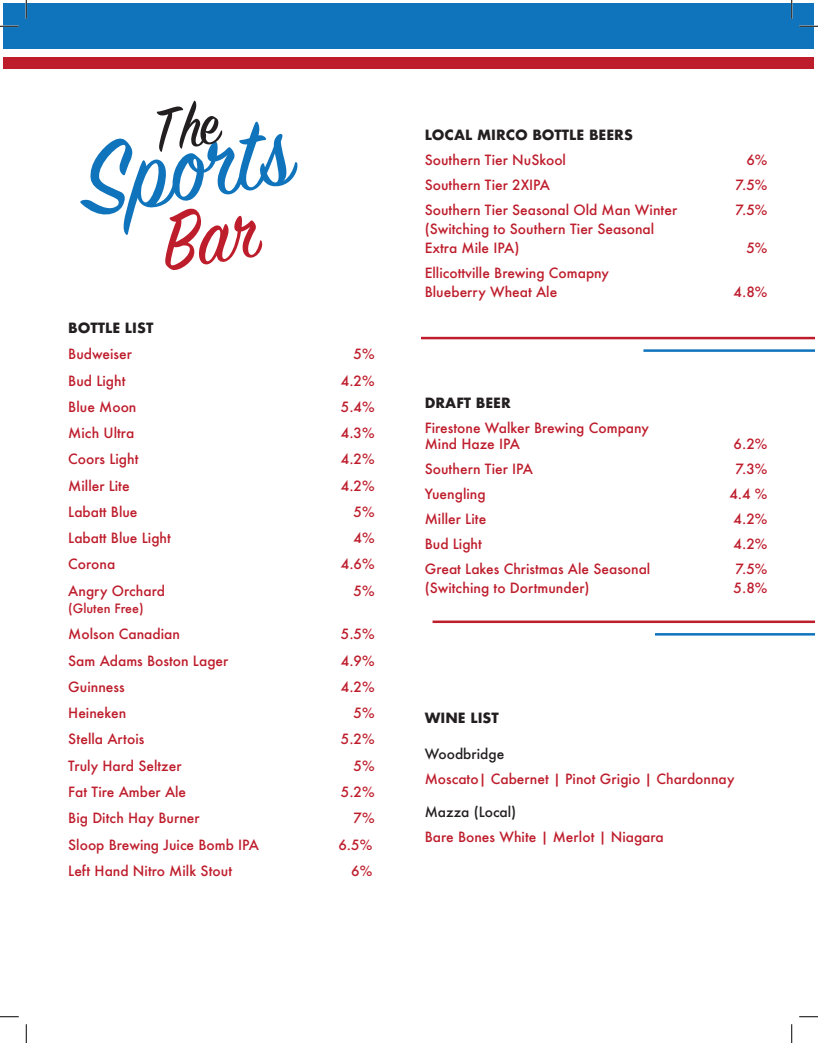
<style>
.page{position:relative;width:818px;height:1043px;background:#fff}
.page>*{position:absolute;margin:0;border:0;box-sizing:border-box;transform-origin:0 0}
.t1{font:500 13.75px "Futura";color:#be1d2c}
.t2{font:700 13.75px "Futura";color:#231f20}
.t3{font:500 13.75px "Futura";color:#231f20}
.t4{font:500 12.5px "Futura";color:#be1d2c}
</style>
<div class="page">
<div style="left:4px;top:4px;width:810px;height:45px;background:#1074bc"></div>
<div style="left:4px;top:57px;width:810px;height:11px;background:#be1d2c"></div>
<hr style="left:421px;top:337px;width:393px;height:2px;background:#be1d2c">
<hr style="left:432px;top:620px;width:382px;height:3px;background:#be1d2c">
<hr style="left:643px;top:349px;width:171px;height:3px;background:#1074bc">
<hr style="left:655px;top:633px;width:159px;height:2px;background:#1074bc">
<svg style="left:0;top:25px;width:19px;height:2px"></svg>
<svg style="left:799px;top:25px;width:19px;height:2px"></svg>
<svg style="left:0;top:1016px;width:19px;height:1px"></svg>
<svg style="left:799px;top:1016px;width:19px;height:1px"></svg>
<svg style="left:25px;top:0;width:2px;height:19px"></svg>
<svg style="left:25px;top:1024px;width:2px;height:18px"></svg>
<svg style="left:790px;top:0;width:2px;height:19px"></svg>
<svg style="left:791px;top:1024px;width:1px;height:18px"></svg>
<svg style="left:80px;top:121px;width:218px;height:149px"></svg>
<p class="t2" style="left:68px;top:318px;width:87px">BOTTLE LIST</p>
<p class="t1" style="left:68px;top:345px;width:65px">Budweiser</p>
<p class="t1" style="left:353px;top:345px;width:23px">5%</p>
<p class="t1" style="left:68px;top:371px;width:59px">Bud Light</p>
<p class="t1" style="left:341px;top:371px;width:35px">4.2%</p>
<p class="t1" style="left:68px;top:397px;width:70px">Blue Moon</p>
<p class="t1" style="left:341px;top:397px;width:35px">5.4%</p>
<p class="t1" style="left:68px;top:423px;width:67px">Mich Ultra</p>
<p class="t1" style="left:341px;top:423px;width:35px">4.3%</p>
<p class="t1" style="left:68px;top:450px;width:72px">Coors Light</p>
<p class="t1" style="left:341px;top:450px;width:35px">4.2%</p>
<p class="t1" style="left:68px;top:476px;width:63px">Miller Lite</p>
<p class="t1" style="left:341px;top:476px;width:35px">4.2%</p>
<p class="t1" style="left:68px;top:502px;width:71px">Labatt Blue</p>
<p class="t1" style="left:353px;top:502px;width:23px">5%</p>
<p class="t1" style="left:68px;top:528px;width:104px">Labatt Blue Light</p>
<p class="t1" style="left:353px;top:528px;width:23px">4%</p>
<p class="t1" style="left:68px;top:555px;width:48px">Corona</p>
<p class="t1" style="left:341px;top:555px;width:35px">4.6%</p>
<p class="t1" style="left:68px;top:581px;width:98px">Angry Orchard</p>
<p class="t1" style="left:353px;top:581px;width:23px">5%</p>
<p class="t4" style="left:68px;top:600px;width:77px">(Gluten Free)</p>
<p class="t1" style="left:68px;top:625px;width:113px">Molson Canadian</p>
<p class="t1" style="left:341px;top:625px;width:35px">5.5%</p>
<p class="t1" style="left:68px;top:651px;width:161px">Sam Adams Boston Lager</p>
<p class="t1" style="left:341px;top:651px;width:35px">4.9%</p>
<p class="t1" style="left:68px;top:677px;width:58px">Guinness</p>
<p class="t1" style="left:341px;top:677px;width:35px">4.2%</p>
<p class="t1" style="left:68px;top:703px;width:60px">Heineken</p>
<p class="t1" style="left:353px;top:703px;width:23px">5%</p>
<p class="t1" style="left:68px;top:730px;width:78px">Stella Artois</p>
<p class="t1" style="left:341px;top:730px;width:35px">5.2%</p>
<p class="t1" style="left:68px;top:756px;width:115px">Truly Hard Seltzer</p>
<p class="t1" style="left:353px;top:756px;width:23px">5%</p>
<p class="t1" style="left:68px;top:782px;width:119px">Fat Tire Amber Ale</p>
<p class="t1" style="left:341px;top:782px;width:35px">5.2%</p>
<p class="t1" style="left:68px;top:808px;width:133px">Big Ditch Hay Burner</p>
<p class="t1" style="left:353px;top:808px;width:23px">7%</p>
<p class="t1" style="left:68px;top:835px;width:192px">Sloop Brewing Juice Bomb IPA</p>
<p class="t1" style="left:338px;top:835px;width:35px">6.5%</p>
<p class="t1" style="left:68px;top:861px;width:165px">Left Hand Nitro Milk Stout</p>
<p class="t1" style="left:351px;top:861px;width:23px">6%</p>
<p class="t2" style="left:425px;top:125px;width:210px">LOCAL MIRCO BOTTLE BEERS</p>
<p class="t1" style="left:425px;top:151px;width:143px">Southern Tier NuSkool</p>
<p class="t1" style="left:746px;top:151px;width:23px">6%</p>
<p class="t1" style="left:425px;top:176px;width:127px">Southern Tier 2XIPA</p>
<p class="t1" style="left:735px;top:176px;width:33px">7.5%</p>
<p class="t1" style="left:425px;top:201px;width:254px">Southern Tier Seasonal Old Man Winter</p>
<p class="t1" style="left:735px;top:201px;width:33px">7.5%</p>
<p class="t1" style="left:425px;top:219px;width:231px">(Switching to Southern Tier Seasonal</p>
<p class="t1" style="left:425px;top:238px;width:96px">Extra Mile IPA)</p>
<p class="t1" style="left:746px;top:238px;width:23px">5%</p>
<p class="t1" style="left:425px;top:263px;width:186px">Ellicottville Brewing Comapny</p>
<p class="t1" style="left:425px;top:282px;width:134px">Blueberry Wheat Ale</p>
<p class="t1" style="left:733px;top:282px;width:35px">4.8%</p>
<p class="t2" style="left:425px;top:393px;width:88px">DRAFT BEER</p>
<p class="t1" style="left:425px;top:418px;width:226px">Firestone Walker Brewing Company</p>
<p class="t1" style="left:425px;top:434px;width:97px">Mind Haze IPA</p>
<p class="t1" style="left:733px;top:434px;width:35px">6.2%</p>
<p class="t1" style="left:425px;top:459px;width:110px">Southern Tier IPA</p>
<p class="t1" style="left:735px;top:459px;width:33px">7.3%</p>
<p class="t1" style="left:425px;top:484px;width:62px">Yuengling</p>
<p class="t1" style="left:729px;top:484px;width:40px">4.4 %</p>
<p class="t1" style="left:425px;top:509px;width:63px">Miller Lite</p>
<p class="t1" style="left:733px;top:509px;width:35px">4.2%</p>
<p class="t1" style="left:425px;top:534px;width:59px">Bud Light</p>
<p class="t1" style="left:733px;top:534px;width:35px">4.2%</p>
<p class="t1" style="left:425px;top:559px;width:227px">Great Lakes Christmas Ale Seasonal</p>
<p class="t1" style="left:735px;top:559px;width:33px">7.5%</p>
<p class="t1" style="left:425px;top:578px;width:166px">(Switching to Dortmunder)</p>
<p class="t1" style="left:733px;top:578px;width:35px">5.8%</p>
<p class="t2" style="left:425px;top:708px;width:76px">WINE LIST</p>
<p class="t3" style="left:425px;top:744px;width:81px">Woodbridge</p>
<p class="t1" style="left:425px;top:769px;width:311px">Moscato| Cabernet | Pinot Grigio | Chardonnay</p>
<p class="t3" style="left:425px;top:802px;width:93px">Mazza (Local)</p>
<p class="t1" style="left:425px;top:827px;width:240px">Bare Bones White | Merlot | Niagara</p>
</div>
